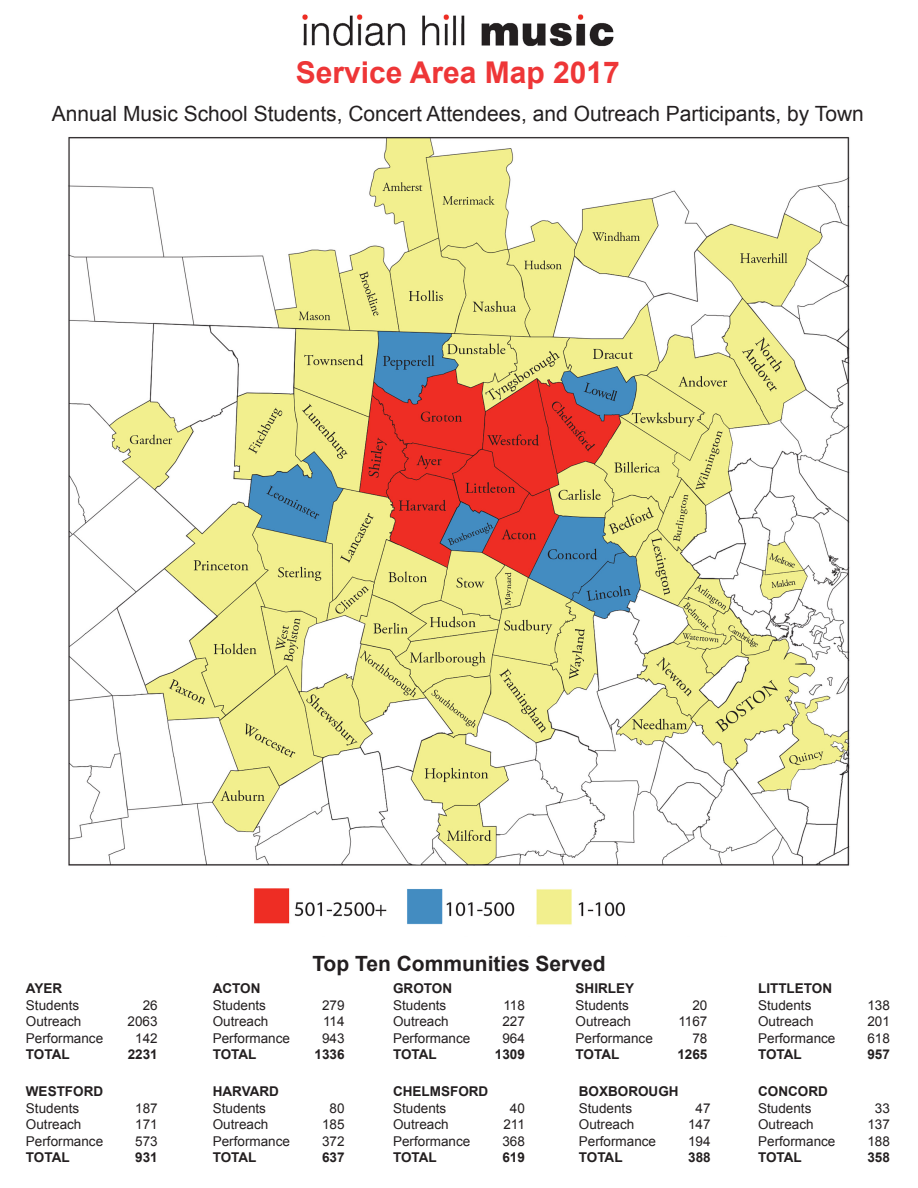
<style>
.page{position:relative;width:918px;height:1188px;background:#fff}
.page>*{position:absolute;margin:0;border:0;box-sizing:border-box;transform-origin:0 0}
.t1{font:700 30px "Arial";color:#ee3637}
.t2{font:21px "Arial";color:#231f20}
.t3{font:700 21px "Arial";color:#231f20}
.t4{font:13.5px "Arial";color:#231f20}
.t5{font:700 13.5px "Arial";color:#231f20}
</style>
<div class="page">
<img style="left:68px;top:137px;width:782px;height:788px">
<img style="left:302px;top:14px;width:312px;height:33px">
<p class="t1" style="left:296px;top:53px;width:326px">Service Area Map 2017</p>
<p class="t2" style="left:52px;top:100px;width:814px">Annual Music School Students, Concert Attendees, and Outreach Participants, by Town</p>
<p class="t5" style="left:26px;top:979px;width:38px">AYER</p>
<p class="t4" style="left:26px;top:996px;width:55px">Students</p>
<p class="t4" style="left:143px;top:996px;width:17px">26</p>
<p class="t4" style="left:26px;top:1012px;width:57px">Outreach</p>
<p class="t4" style="left:128px;top:1012px;width:32px">2063</p>
<p class="t4" style="left:26px;top:1029px;width:79px">Performance</p>
<p class="t4" style="left:135px;top:1029px;width:24px">142</p>
<p class="t5" style="left:26px;top:1045px;width:45px">TOTAL</p>
<p class="t5" style="left:128px;top:1045px;width:32px">2231</p>
<p class="t5" style="left:26px;top:1083px;width:79px">WESTFORD</p>
<p class="t4" style="left:26px;top:1099px;width:55px">Students</p>
<p class="t4" style="left:135px;top:1099px;width:24px">187</p>
<p class="t4" style="left:26px;top:1116px;width:57px">Outreach</p>
<p class="t4" style="left:135px;top:1116px;width:24px">171</p>
<p class="t4" style="left:26px;top:1132px;width:79px">Performance</p>
<p class="t4" style="left:135px;top:1132px;width:24px">573</p>
<p class="t5" style="left:26px;top:1149px;width:45px">TOTAL</p>
<p class="t5" style="left:135px;top:1149px;width:24px">931</p>
<p class="t3" style="left:312px;top:950px;width:295px">Top Ten Communities Served</p>
<p class="t5" style="left:213px;top:979px;width:49px">ACTON</p>
<p class="t4" style="left:213px;top:996px;width:55px">Students</p>
<p class="t4" style="left:322px;top:996px;width:24px">279</p>
<p class="t4" style="left:213px;top:1012px;width:57px">Outreach</p>
<p class="t4" style="left:323px;top:1012px;width:23px">114</p>
<p class="t4" style="left:213px;top:1029px;width:79px">Performance</p>
<p class="t4" style="left:322px;top:1029px;width:24px">943</p>
<p class="t5" style="left:213px;top:1045px;width:45px">TOTAL</p>
<p class="t5" style="left:315px;top:1045px;width:32px">1336</p>
<p class="t5" style="left:213px;top:1083px;width:68px">HARVARD</p>
<p class="t4" style="left:213px;top:1099px;width:55px">Students</p>
<p class="t4" style="left:330px;top:1099px;width:17px">80</p>
<p class="t4" style="left:213px;top:1116px;width:57px">Outreach</p>
<p class="t4" style="left:322px;top:1116px;width:24px">185</p>
<p class="t4" style="left:213px;top:1132px;width:79px">Performance</p>
<p class="t4" style="left:322px;top:1132px;width:24px">372</p>
<p class="t5" style="left:213px;top:1149px;width:45px">TOTAL</p>
<p class="t5" style="left:322px;top:1149px;width:24px">637</p>
<p class="t5" style="left:393px;top:979px;width:61px">GROTON</p>
<p class="t4" style="left:393px;top:996px;width:55px">Students</p>
<p class="t4" style="left:503px;top:996px;width:23px">118</p>
<p class="t4" style="left:393px;top:1012px;width:57px">Outreach</p>
<p class="t4" style="left:502px;top:1012px;width:24px">227</p>
<p class="t4" style="left:393px;top:1029px;width:79px">Performance</p>
<p class="t4" style="left:502px;top:1029px;width:24px">964</p>
<p class="t5" style="left:393px;top:1045px;width:45px">TOTAL</p>
<p class="t5" style="left:495px;top:1045px;width:32px">1309</p>
<p class="t5" style="left:393px;top:1083px;width:97px">CHELMSFORD</p>
<p class="t4" style="left:393px;top:1099px;width:55px">Students</p>
<p class="t4" style="left:510px;top:1099px;width:17px">40</p>
<p class="t4" style="left:393px;top:1116px;width:57px">Outreach</p>
<p class="t4" style="left:503px;top:1116px;width:23px">211</p>
<p class="t4" style="left:393px;top:1132px;width:79px">Performance</p>
<p class="t4" style="left:502px;top:1132px;width:24px">368</p>
<p class="t5" style="left:393px;top:1149px;width:45px">TOTAL</p>
<p class="t5" style="left:502px;top:1149px;width:24px">619</p>
<p class="t5" style="left:576px;top:979px;width:60px">SHIRLEY</p>
<p class="t4" style="left:576px;top:996px;width:55px">Students</p>
<p class="t4" style="left:692px;top:996px;width:17px">20</p>
<p class="t4" style="left:576px;top:1012px;width:57px">Outreach</p>
<p class="t4" style="left:678px;top:1012px;width:31px">1167</p>
<p class="t4" style="left:576px;top:1029px;width:79px">Performance</p>
<p class="t4" style="left:692px;top:1029px;width:17px">78</p>
<p class="t5" style="left:576px;top:1045px;width:45px">TOTAL</p>
<p class="t5" style="left:677px;top:1045px;width:32px">1265</p>
<p class="t5" style="left:579px;top:1083px;width:101px">BOXBOROUGH</p>
<p class="t4" style="left:579px;top:1099px;width:55px">Students</p>
<p class="t4" style="left:696px;top:1099px;width:17px">47</p>
<p class="t4" style="left:579px;top:1116px;width:57px">Outreach</p>
<p class="t4" style="left:688px;top:1116px;width:24px">147</p>
<p class="t4" style="left:579px;top:1132px;width:79px">Performance</p>
<p class="t4" style="left:688px;top:1132px;width:24px">194</p>
<p class="t5" style="left:579px;top:1149px;width:45px">TOTAL</p>
<p class="t5" style="left:688px;top:1149px;width:24px">388</p>
<p class="t5" style="left:758px;top:979px;width:75px">LITTLETON</p>
<p class="t4" style="left:758px;top:996px;width:55px">Students</p>
<p class="t4" style="left:867px;top:996px;width:24px">138</p>
<p class="t4" style="left:758px;top:1012px;width:57px">Outreach</p>
<p class="t4" style="left:867px;top:1012px;width:24px">201</p>
<p class="t4" style="left:758px;top:1029px;width:79px">Performance</p>
<p class="t4" style="left:867px;top:1029px;width:24px">618</p>
<p class="t5" style="left:758px;top:1045px;width:45px">TOTAL</p>
<p class="t5" style="left:867px;top:1045px;width:24px">957</p>
<p class="t5" style="left:758px;top:1083px;width:71px">CONCORD</p>
<p class="t4" style="left:758px;top:1099px;width:55px">Students</p>
<p class="t4" style="left:875px;top:1099px;width:17px">33</p>
<p class="t4" style="left:758px;top:1116px;width:57px">Outreach</p>
<p class="t4" style="left:867px;top:1116px;width:24px">137</p>
<p class="t4" style="left:758px;top:1132px;width:79px">Performance</p>
<p class="t4" style="left:867px;top:1132px;width:24px">188</p>
<p class="t5" style="left:758px;top:1149px;width:45px">TOTAL</p>
<p class="t5" style="left:867px;top:1149px;width:24px">358</p>
</div>
